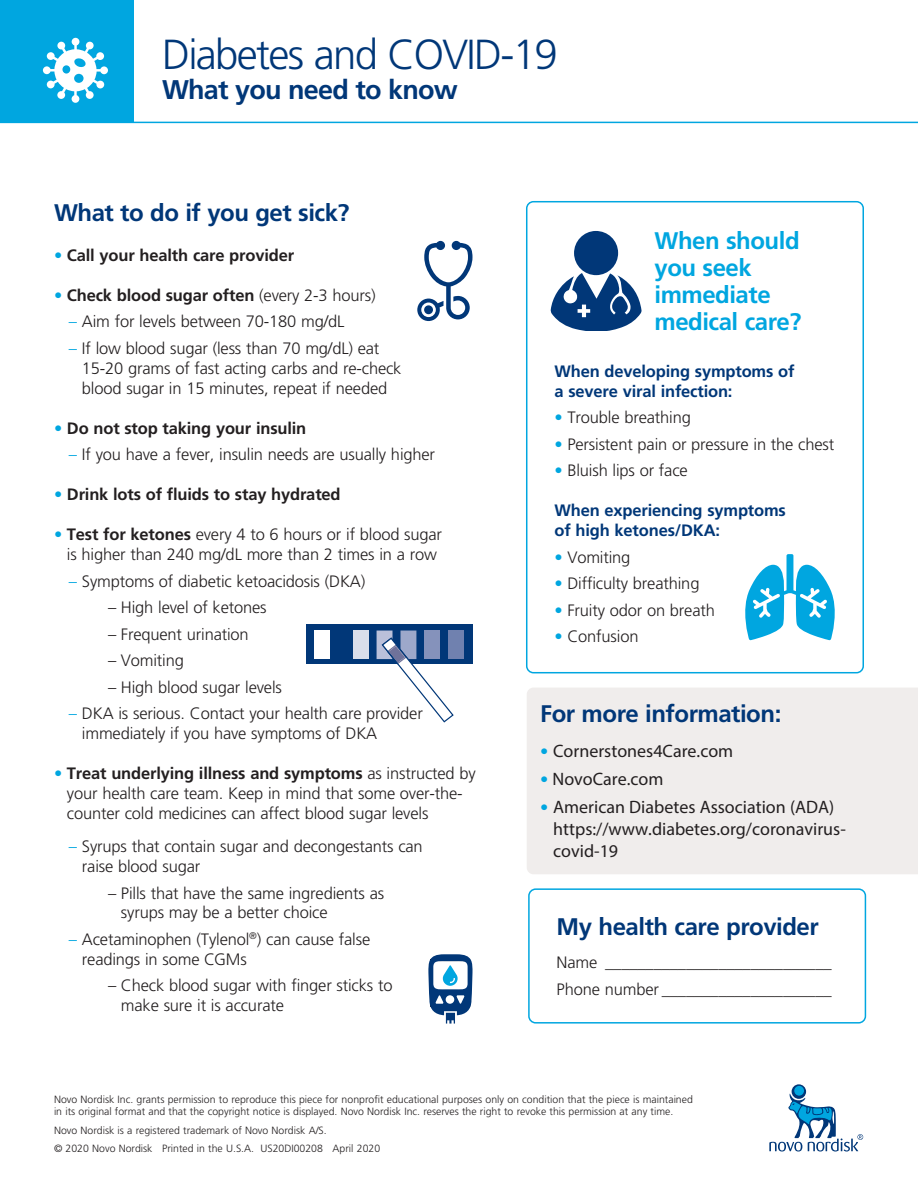
<style>
.page{position:relative;width:918px;height:1188px;background:#fff}
.page>*{position:absolute;margin:0;border:0;box-sizing:border-box;transform-origin:0 0}
.t1{font:300 42px "Frutiger LT Std";letter-spacing:-.04em;color:#013778}
.t2{font:700 27px "Frutiger LT Std";letter-spacing:-.03em;color:#013778}
.Subheads{font:700 24px "Frutiger LT Std";letter-spacing:-.02em;color:#013778}
.Subheads-2{font:700 24px/27px "Frutiger LT Std";letter-spacing:-.02em;color:#00a6e0}
.Text{font:18px/21.6px "Myriad Pro";color:#231f20}
.Text-2{font:300 16.5px/19.8px "Frutiger LT Std";letter-spacing:-.01em;color:#231f20}
.Text-3{font:700 16.5px "Frutiger LT Std";letter-spacing:-.01em;color:#231f20}
.Text-4{font:700 16.5px/19.8px "Frutiger LT Std";letter-spacing:-.01em;color:#013778}
.Text-5{font:300 10.5px/12px "Frutiger LT Std";color:#231f20}
.s1{font-weight:300;color:#00a6e0}
.s2{font-weight:300}
.s3{color:#00a6e0}
.s4{font-weight:700}
.s5{font-family:"Frutiger LT Std";font-weight:300;font-size:16.5px;color:#00a6e0}
</style>
<div class="page">
<svg style="left:792px;top:1084px;width:14px;height:15px"></svg>
<div style="left:794px;top:1086px;width:10px;height:10px;background:#00a6e0;border-radius:50%"></div>
<svg style="left:769px;top:1093px;width:94px;height:59px"></svg>
<div style="left:0;top:0;width:134px;height:122px;background:#00a6e0"></div>
<hr style="left:0;top:122px;width:918px;height:1px;background:#00a6e0">
<div style="left:527px;top:688px;width:391px;height:186px;background:#f0edec"></div>
<div style="left:526px;top:201px;width:338px;height:472px;border:2px solid #00a6e0;border-radius:7px"></div>
<div style="left:528px;top:888px;width:338px;height:136px;border:2px solid #00a6e0;border-radius:7px"></div>
<div style="left:306px;top:624px;width:166px;height:40px;background:#013778"></div>
<div style="left:314px;top:631px;width:16px;height:28px;background:#fff"></div>
<div style="left:353px;top:631px;width:16px;height:28px;background:#d9deeb"></div>
<div style="left:448px;top:631px;width:16px;height:28px;background:#7081af"></div>
<svg style="left:377px;top:631px;width:77px;height:92px"></svg>
<svg style="left:745px;top:554px;width:90px;height:86px"></svg>
<div style="left:574px;top:231px;width:44px;height:44px;background:#013778;border-radius:50%"></div>
<svg style="left:551px;top:273px;width:91px;height:58px"></svg>
<svg style="left:43px;top:38px;width:65px;height:65px"></svg>
<svg style="left:429px;top:955px;width:43px;height:69px"></svg>
<svg style="left:417px;top:241px;width:56px;height:80px"></svg>
<p class="t1" style="left:162px;top:31px;width:397px">Diabetes and COVID-19</p>
<p class="t2" style="left:162px;top:74px;width:297px">What you need to know</p>
<p class="Subheads" style="left:54px;top:198px;width:297px">What to do if you get sick?</p>
<p class="Text-3" style="left:54px;top:245px;width:242px"><span class="s1">•</span> Call your health care provider</p>
<p class="Text-3" style="left:54px;top:285px;width:323px"><span class="s1">•</span> Check blood sugar often <span class="s2">(every 2-3 hours)</span></p>
<p class="Text-2" style="left:69px;top:312px;width:277px"><span class="s3">–</span> Aim for levels between 70-180 mg/dL</p>
<p class="Text-2" style="left:82px;top:339px;width:321px;text-indent:-13px"><span class="s3">–</span> If low blood sugar (less than 70 mg/dL) eat<br>15-20 grams of fast acting carbs and re-check blood sugar in 15 minutes, repeat if needed</p>
<p class="Text-3" style="left:54px;top:418px;width:254px"><span class="s1">•</span> Do not stop taking your insulin</p>
<p class="Text-2" style="left:69px;top:445px;width:368px"><span class="s3">–</span> If you have a fever, insulin needs are usually higher</p>
<p class="Text-3" style="left:54px;top:485px;width:288px"><span class="s1">•</span> Drink lots of fluids to stay hydrated</p>
<p class="Text-2" style="left:54px;top:525px;width:390px;text-align:center"><span class="s3">•</span> <span class="s4">Test for ketones</span> every 4 to 6 hours or if blood sugar is higher than 240 mg/dL more than 2 times in a row</p>
<p class="Text-2" style="left:69px;top:571px;width:298px"><span class="s3">–</span> Symptoms of diabetic ketoacidosis (DKA)</p>
<p class="Text-2" style="left:108px;top:598px;width:160px">– High level of ketones</p>
<p class="Text-2" style="left:108px;top:624px;width:142px">– Frequent urination</p>
<p class="Text-2" style="left:108px;top:651px;width:77px">– Vomiting</p>
<p class="Text-2" style="left:108px;top:678px;width:175px">– High blood sugar levels</p>
<p class="Text-2" style="left:82px;top:704px;width:342px;text-indent:-13px"><span class="s3">–</span> DKA is serious. Contact your health care provider immediately if you have symptoms of DKA</p>
<p class="Text-2" style="left:67px;top:764px;width:410px;text-indent:-13px"><span class="s3">•</span> <span class="s4">Treat underlying illness and symptoms</span> as instructed by your health care team. Keep in mind that some over-the&shy;counter cold medicines can affect blood sugar levels</p>
<p class="Text-2" style="left:82px;top:837px;width:342px;text-indent:-13px"><span class="s3">–</span> Syrups that contain sugar and decongestants can raise blood sugar</p>
<p class="Text-2" style="left:121px;top:883px;width:265px;text-indent:-13px">– Pills that have the same ingredients as syrups may be a better choice</p>
<p class="Text-2" style="left:82px;top:930px;width:290px;text-indent:-13px"><span class="s3">–</span> Acetaminophen (Tylenol<sup>®</sup>) can cause false readings in some CGMs</p>
<p class="Text-2" style="left:121px;top:976px;width:273px;text-indent:-13px">– Check blood sugar with finger sticks to make sure it is accurate</p>
<p class="Subheads-2" style="left:655px;top:227px;width:148px">When should you seek immediate medical care?</p>
<p class="Text-4" style="left:554px;top:361px;width:242px">When developing symptoms of a severe viral infection:</p>
<p class="Text-2" style="left:554px;top:408px;width:138px"><span class="s3">•</span> Trouble breathing</p>
<p class="Text-2" style="left:554px;top:434px;width:281px"><span class="s3">•</span> Persistent pain or pressure in the chest</p>
<p class="Text-2" style="left:554px;top:461px;width:135px"><span class="s3">•</span> Bluish lips or face</p>
<p class="Text-4" style="left:554px;top:501px;width:233px">When experiencing symptoms of high ketones/DKA:</p>
<p class="Text-2" style="left:554px;top:547px;width:77px"><span class="s3">•</span> Vomiting</p>
<p class="Text-2" style="left:554px;top:574px;width:147px"><span class="s3">•</span> Difficulty breathing</p>
<p class="Text-2" style="left:554px;top:600px;width:162px"><span class="s3">•</span> Fruity odor on breath</p>
<p class="Text-2" style="left:554px;top:627px;width:86px"><span class="s3">•</span> Confusion</p>
<p class="Subheads" style="left:540px;top:699px;width:243px">For more information:</p>
<p class="Text" style="left:540px;top:740px;width:195px"><span class="s5">•</span> Cornerstones4Care.com</p>
<p class="Text" style="left:540px;top:768px;width:125px"><span class="s5">•</span> NovoCare.com</p>
<p class="Text" style="left:553px;top:796px;width:294px;text-indent:-13px"><span class="s5">•</span> American Diabetes Association (ADA) https://www.diabetes.org/coronavirus&shy;covid-19</p>
<p class="Subheads" style="left:557px;top:912px;width:264px">My health care provider</p>
<p class="Text-2" style="left:557px;top:953px;width:277px">Name ____________________________</p>
<p class="Text-2" style="left:557px;top:979px;width:277px">Phone number _____________________</p>
<p class="Text-5" style="left:54px;top:1094px;width:640px">Novo Nordisk Inc. grants permission to reproduce this piece for nonprofit educational purposes only on condition that the piece is maintained in its original format and that the copyright notice is displayed. Novo Nordisk Inc. reserves the right to revoke this permission at any time.</p>
<p class="Text-5" style="left:54px;top:1125px;width:274px">Novo Nordisk is a registered trademark of Novo Nordisk A/S.</p>
<p class="Text-5" style="left:54px;top:1142px;width:328px">© 2020 Novo Nordisk Printed in the U.S.A. US20DI00208 April 2020</p>
</div>
